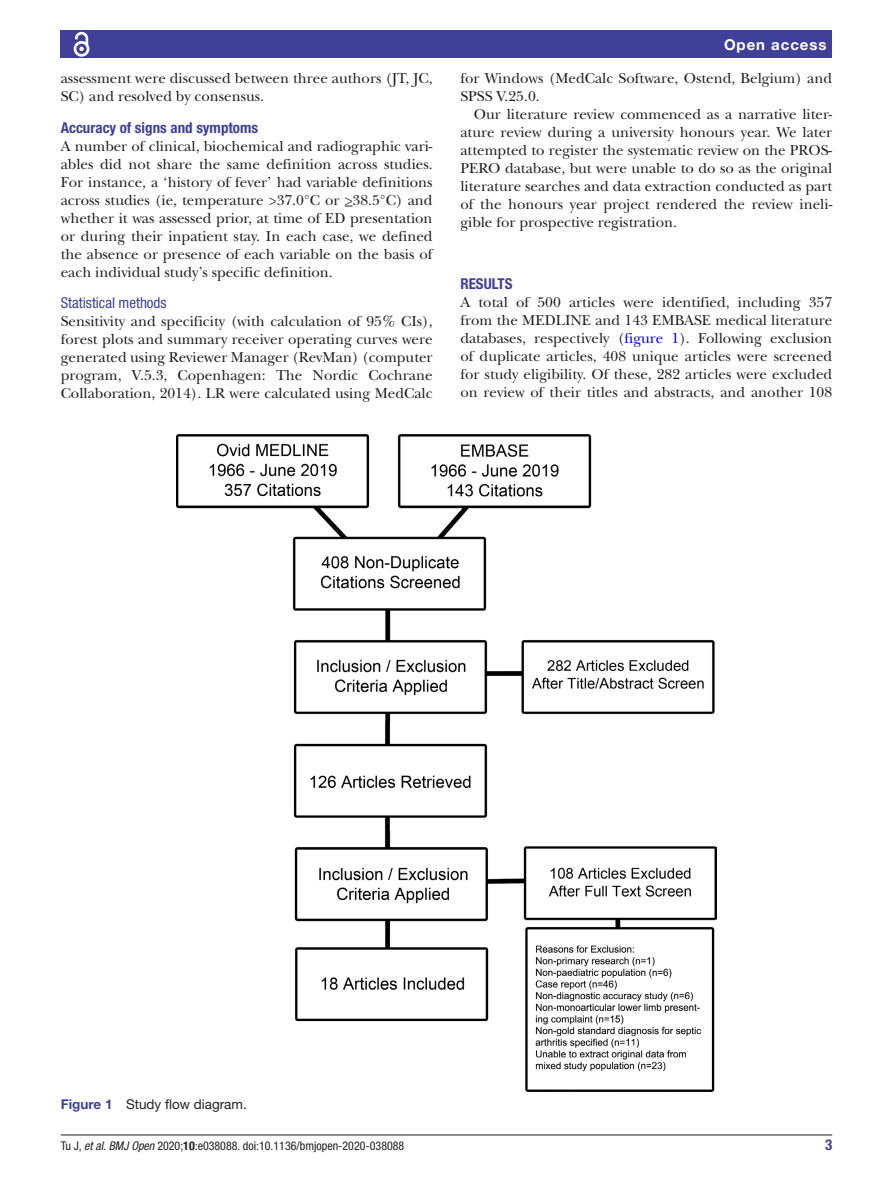
<style>
.page{position:relative;width:893px;height:1191px;background:#fff}
.page>*{position:absolute;margin:0;border:0;box-sizing:border-box;transform-origin:0 0}
.t1{font:15px/18px "New Baskerville";color:#231f20;text-align:justify}
.t2{font:700 condensed 15px "Helvetica Neue LT Std";color:#414099}
.t3{font:condensed 15px "Helvetica Neue LT Std";color:#414099}
.t4{font:700 15px "Helvetica Neue LT Std";letter-spacing:.065em;color:#fff}
.t5{font:13.5px "Helvetica Neue LT Std";color:#231f20}
.t6{font:condensed 12px "Helvetica Neue LT Std";color:#231f20}
.s1{color:#00f}
.s2{font-weight:700;color:#414099}
.s3{font-style:italic}
.s4{font-weight:700}
</style>
<div class="page">
<hr style="left:61px;top:1134px;width:771px;height:1px;background:#231f20">
<div style="left:61px;top:31px;width:771px;height:27px;background:#414099"></div>
<svg style="left:73px;top:31px;width:17px;height:26px"></svg>
<img style="left:176px;top:434px;width:540px;height:657px">
<p class="t1" style="left:61px;top:69px;width:373px">assessment were discussed between three authors (JT, JC,<br>SC) and resolved by consensus.</p>
<p class="t2" style="left:61px;top:118px;width:199px">Accuracy of signs and symptoms</p>
<p class="t1" style="left:61px;top:137px;width:373px">A number of clinical, biochemical and radiographic vari&shy;ables did not share the same definition across studies.<br>For instance, a ‘history of fever’ had variable definitions across studies (ie, temperature &gt;37.0°C or &gt;38.5°C) and whether it was assessed prior, at time of ED presentation or during their inpatient stay. In each case, we defined the absence or presence of each variable on the basis of each individual study’s specific definition.</p>
<p class="t3" style="left:61px;top:294px;width:107px">Statistical methods</p>
<p class="t1" style="left:61px;top:312px;width:373px">Sensitivity and specificity (with calculation of 95% CIs), forest plots and summary receiver operating curves were generated using Reviewer Manager (RevMan) (computer program, V.5.3, Copenhagen: The Nordic Cochrane Collaboration, 2014). LR were calculated using MedCalc</p>
<p class="t4" style="left:724px;top:35px;width:104px">Open access</p>
<p class="t1" style="left:460px;top:69px;width:373px">for Windows (MedCalc Software, Ostend, Belgium) and<br>SPSS V.25.0.</p>
<p class="t1" style="left:460px;top:105px;width:373px;text-indent:13px">Our literature review commenced as a narrative liter&shy;ature review during a university honours year. We later attempted to register the systematic review on the PROS-PERO database, but were unable to do so as the original literature searches and data extraction conducted as part of the honours year project rendered the review ineli&shy;gible for prospective registration.</p>
<p class="t2" style="left:460px;top:275px;width:54px">RESULTS</p>
<p class="t1" style="left:460px;top:293px;width:373px">A total of 500 articles were identified, including 357 from the MEDLINE and 143 EMBASE medical literature databases, respectively (<span class="s1">figure 1</span>). Following exclusion of duplicate articles, 408 unique articles were screened for study eligibility. Of these, 282 articles were excluded on review of their titles and abstracts, and another 108</p>
<p class="t5" style="left:61px;top:1096px;width:188px"><span class="s2">Figure 1</span> Study flow diagram.</p>
<p class="t6" style="left:61px;top:1138px;width:345px">Tu J, <span class="s3">et al</span>. <span class="s3">BMJ Open</span> 2020;<span class="s4">10</span>:e038088. doi:10.1136/bmjopen-2020-038088</p>
<p class="t2" style="left:825px;top:1135px;width:9px">3</p>
</div>
